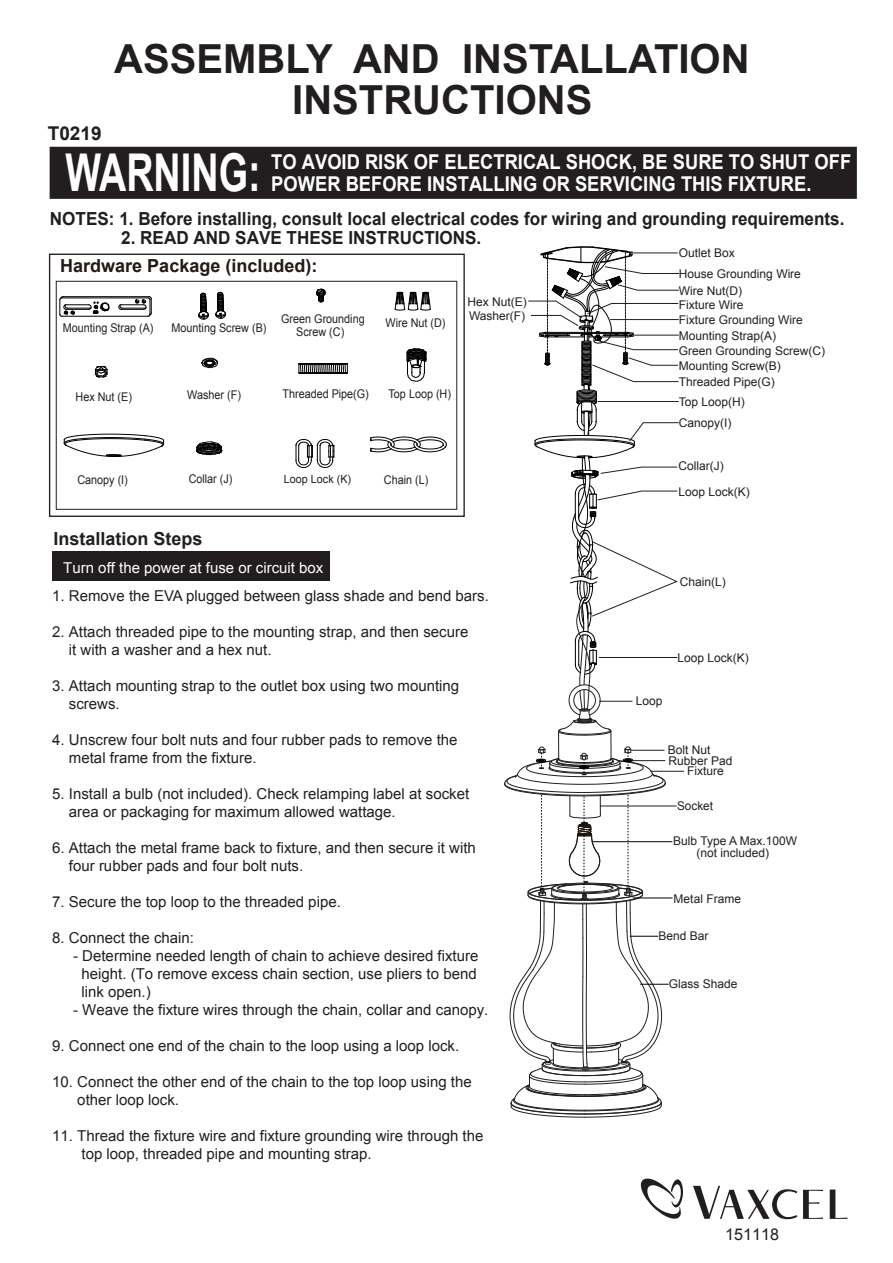
<style>
.page{position:relative;width:893px;height:1263px;background:#fff}
.page>*{position:absolute;margin:0;border:0;box-sizing:border-box;transform-origin:0 0}
.t1{font:700 52.2px "Arial";color:#fff;scale:.72 1}
.t2{font:700 40.05px/41.1px "Arial";color:#221e1f;text-align:center}
.t3{font:700 20.4px/22px "Arial";color:#fff;scale:.9 1}
.t4{font:700 19.05px "Arial";color:#221e1f}
.t5{font:700 18px "Arial";color:#221e1f;scale:.95 1}
.t6{font:700 18px "Arial";color:#231915}
.t7{font:700 18px "Arial";color:#221e1f}
.t8{font:16.2px "Arial";color:#221e1f}
.t9{font:15px/18px "Arial";color:#221e1f}
.t10{font:15px "Arial";color:#fff}
.t11{font:12px/14.9px "Arial";color:#221e1f}
.t12{font:12px/12.9px "Arial";color:#221e1f;text-align:center;scale:.9 1}
.t13{font:11.4px "Arial";color:#221e1f;scale:.95 1}
</style>
<div class="page">
<svg style="left:64px;top:434px;width:100px;height:23px"></svg>
<div style="left:50px;top:147px;width:807px;height:52px;background:#221e1f"></div>
<svg style="left:830px;top:1189px;width:17px;height:30px"></svg>
<svg style="left:693px;top:1186px;width:104px;height:33px"></svg>
<svg style="left:803px;top:1190px;width:20px;height:29px"></svg>
<svg style="left:641px;top:1178px;width:42px;height:41px"></svg>
<div style="left:49px;top:254px;width:416px;height:263px;border:1px solid #221e1f"></div>
<hr style="left:650px;top:771px;width:34px;height:1px;background:#221e1f">
<svg style="left:370px;top:437px;width:77px;height:15px"></svg>
<svg style="left:395px;top:292px;width:36px;height:18px"></svg>
<svg style="left:316px;top:289px;width:10px;height:13px"></svg>
<svg style="left:198px;top:293px;width:11px;height:27px"></svg>
<svg style="left:215px;top:292px;width:11px;height:27px"></svg>
<svg style="left:196px;top:441px;width:26px;height:14px"></svg>
<svg style="left:95px;top:366px;width:13px;height:12px"></svg>
<svg style="left:201px;top:358px;width:17px;height:10px"></svg>
<svg style="left:299px;top:363px;width:49px;height:11px"></svg>
<svg style="left:406px;top:348px;width:20px;height:34px"></svg>
<svg style="left:296px;top:439px;width:39px;height:29px"></svg>
<hr style="left:62px;top:298px;width:86px;height:1px;background:#000101">
<hr style="left:62px;top:316px;width:86px;height:1px;background:#000101">
<hr style="left:63px;top:296px;width:86px;height:1px;background:#000101">
<svg style="left:59px;top:296px;width:51px;height:21px"></svg>
<svg style="left:118px;top:296px;width:34px;height:21px"></svg>
<div style="left:52px;top:551px;width:278px;height:30px;background:#221e1f"></div>
<div style="left:56px;top:281px;width:401px;height:229px;border:1px solid #221e1f"></div>
<svg style="left:504px;top:246px;width:176px;height:871px"></svg>
<h2 class="t2" style="left:114px;top:40px;width:637px">ASSEMBLY AND INSTALLATION<br>INSTRUCTIONS</h2>
<p class="t4" style="left:48px;top:120px;width:55px">T0219</p>
<h1 class="t1" style="left:65px;top:138px;width:273px">WARNING:</h1>
<h3 class="t3" style="left:271px;top:151px;width:646px">TO AVOID RISK OF ELECTRICAL SHOCK, BE SURE TO SHUT OFF<br>POWER BEFORE INSTALLING OR SERVICING THIS FIXTURE.</h3>
<p class="t5" style="left:50px;top:206px;width:838px">NOTES: 1. Before installing, consult local electrical codes for wiring and grounding requirements.</p>
<p class="t5" style="left:121px;top:226px;width:381px">2. READ AND SAVE THESE INSTRUCTIONS.</p>
<p class="t6" style="left:60px;top:254px;width:259px">Hardware Package (included):</p>
<p class="t11" style="left:679px;top:243px;width:124px;line-height:20.9px">Outlet Box<br>House Grounding Wire</p>
<p class="t11" style="left:679px;top:284px;width:148px">Wire Nut(D)<br>Fixture Wire<br>Fixture Grounding Wire<br>Mounting Strap(A)<br>Green Grounding Screw(C)<br>Mounting Screw(B)</p>
<p class="t11" style="left:679px;top:375px;width:98px">Threaded Pipe(G)</p>
<p class="t11" style="left:679px;top:416px;width:54px">Canopy(I)</p>
<p class="t11" style="left:468px;top:294px;width:61px">Hex Nut(E)<br>Washer(F)</p>
<p class="t12" style="left:63px;top:322px;width:102px">Mounting Strap (A)</p>
<p class="t12" style="left:172px;top:322px;width:107px">Mounting Screw (B)</p>
<p class="t12" style="left:281px;top:313px;width:94px">Green Grounding<br>Screw (C)</p>
<p class="t12" style="left:385px;top:316px;width:68px">Wire Nut (D)</p>
<p class="t12" style="left:76px;top:390px;width:64px">Hex Nut (E)</p>
<p class="t12" style="left:187px;top:388px;width:61px">Washer (F)</p>
<p class="t12" style="left:282px;top:388px;width:98px">Threaded Pipe(G)</p>
<p class="t12" style="left:389px;top:387px;width:71px">Top Loop (H)</p>
<p class="t11" style="left:679px;top:394px;width:68px">Top Loop(H)</p>
<p class="t12" style="left:189px;top:472px;width:50px">Collar (J)</p>
<p class="t12" style="left:77px;top:473px;width:58px">Canopy (I)</p>
<p class="t13" style="left:284px;top:472px;width:72px">Loop Lock (K)</p>
<p class="t12" style="left:384px;top:473px;width:51px">Chain (L)</p>
<p class="t7" style="left:53px;top:527px;width:151px">Installation Steps</p>
<p class="t10" style="left:63px;top:557px;width:262px">Turn off the power at fuse or circuit box</p>
<p class="t9" style="left:52px;top:587px;width:438px">1. Remove the EVA plugged between glass shade and bend bars.</p>
<p class="t9" style="left:69px;top:623px;width:401px;text-indent:-17px">2. Attach threaded pipe to the mounting strap, and then secure it with a washer and a hex nut.</p>
<p class="t9" style="left:69px;top:677px;width:392px;text-indent:-17px">3. Attach mounting strap to the outlet box using two mounting screws.</p>
<p class="t9" style="left:69px;top:731px;width:390px;text-indent:-17px">4. Unscrew four bolt nuts and four rubber pads to remove the metal frame from the fixture.</p>
<p class="t9" style="left:69px;top:785px;width:402px;text-indent:-17px">5. Install a bulb (not included). Check relamping label at socket area or packaging for maximum allowed wattage.</p>
<p class="t9" style="left:69px;top:839px;width:408px;text-indent:-17px">6. Attach the metal frame back to fixture, and then secure it with four rubber pads and four bolt nuts.</p>
<p class="t9" style="left:52px;top:893px;width:290px">7. Secure the top loop to the threaded pipe.</p>
<p class="t9" style="left:52px;top:929px;width:143px">8. Connect the chain:</p>
<p class="t9" style="left:81px;top:947px;width:398px;text-align:justify;text-indent:-8px">- Determine needed length of chain to achieve desired fixture height. (To remove excess chain section, use pliers to bend link open.)</p>
<p class="t9" style="left:73px;top:1001px;width:417px">- Weave the fixture wires through the chain, collar and canopy.</p>
<p class="t9" style="left:52px;top:1037px;width:408px">9. Connect one end of the chain to the loop using a loop lock.</p>
<p class="t9" style="left:77px;top:1073px;width:396px;text-indent:-25px">10. Connect the other end of the chain to the top loop using the other loop lock.</p>
<p class="t9" style="left:81px;top:1127px;width:403px;text-indent:-29px">11. Thread the fixture wire and fixture grounding wire through the top loop, threaded pipe and mounting strap.</p>
<p class="t11" style="left:678px;top:454px;width:73px;line-height:25.2px">Collar(J)<br>Loop Lock(K)</p>
<p class="t11" style="left:680px;top:575px;width:48px">Chain(L)</p>
<p class="t11" style="left:636px;top:694px;width:28px">Loop</p>
<p class="t11" style="left:677px;top:650px;width:73px">Loop Lock(K)</p>
<p class="t11" style="left:668px;top:743px;width:44px">Bolt Nut</p>
<p class="t11" style="left:669px;top:753px;width:66px">Rubber Pad</p>
<p class="t11" style="left:687px;top:764px;width:38px">Fixture</p>
<p class="t11" style="left:677px;top:798px;width:37px">Socket</p>
<p class="t11" style="left:673px;top:834px;width:125px;line-height:12px;text-align:center">Bulb Type A Max.100W (not included)</p>
<p class="t11" style="left:674px;top:891px;width:69px">Metal Frame</p>
<p class="t11" style="left:658px;top:929px;width:52px">Bend Bar</p>
<p class="t11" style="left:669px;top:977px;width:70px">Glass Shade</p>
<p class="t8" style="left:725px;top:1224px;width:55px">151118</p>
</div>
